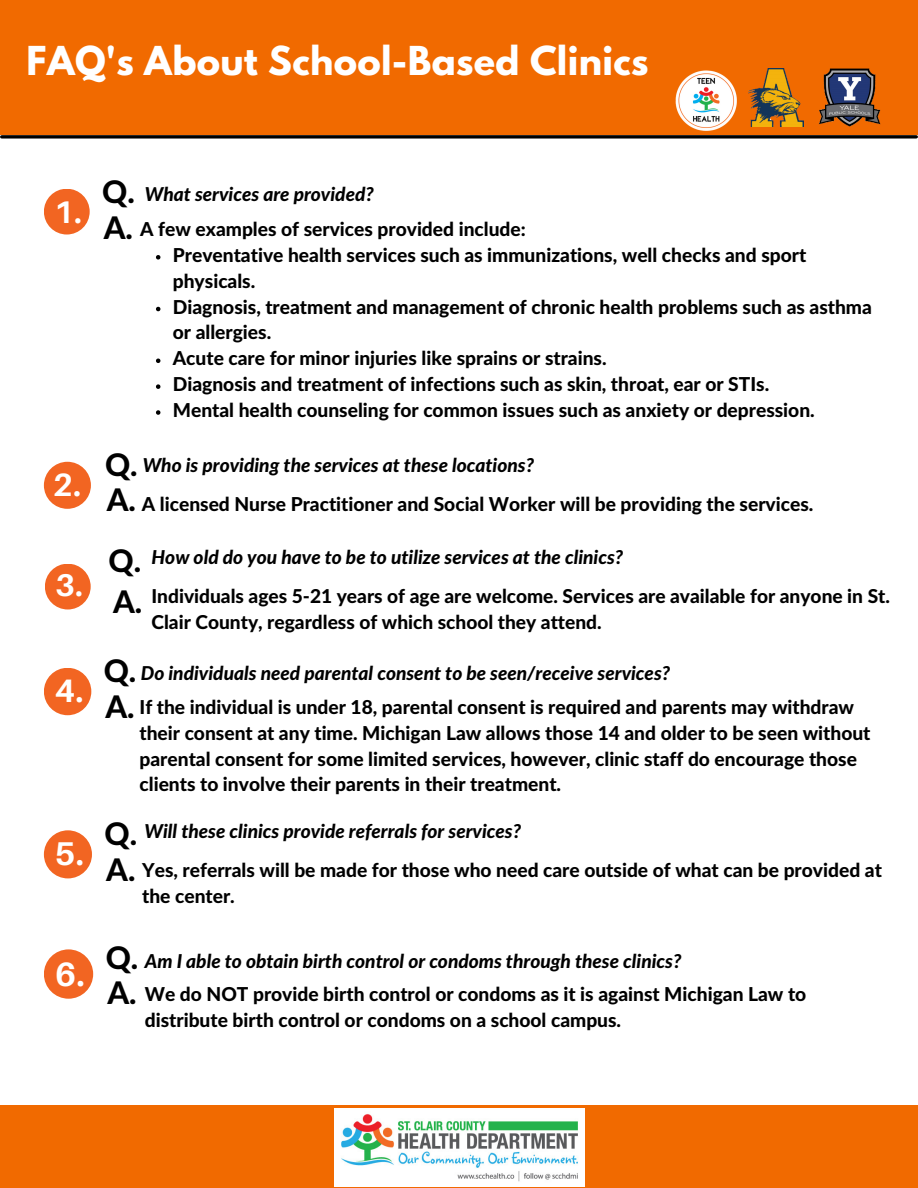
<style>
.page{position:relative;width:918px;height:1188px;background:#fff}
.page>*{position:absolute;margin:0;border:0;box-sizing:border-box;transform-origin:0 0}
.t1{font:700 35.25px "League Spartan";letter-spacing:.01em;color:#fff}
.t2{font:700 33.75px "Aileron";color:#fff}
.t3{font:700 32.85px "Aileron";color:#fff}
.t4{font:700 32.4px "Aileron";color:#fff}
.t5{font:700 32.25px "Aileron";color:#fff}
.t6{font:700 31.35px "Aileron";color:#fff}
.t7{font:800 31.2px "Lato Latin";color:#000}
.t8{font:800 19.2px/25.8px "Lato Latin";color:#000}
.t9{font:italic 800 19.2px "Lato";color:#000}
</style>
<div class="page">
<svg style="left:2px;top:135px;width:914px;height:4px;background:#272727"></svg>
<div style="left:0;top:0;width:918px;height:135px;background:#f16a00"></div>
<img style="left:819px;top:68px;width:62px;height:59px">
<img style="left:748px;top:68px;width:56px;height:59px">
<img style="left:675px;top:70px;width:62px;height:61px">
<div style="left:44px;top:189px;width:46px;height:46px;background:#f26522;border-radius:50%"></div>
<div style="left:44px;top:462px;width:47px;height:47px;background:#f26522;border-radius:50%"></div>
<div style="left:45px;top:564px;width:46px;height:46px;background:#f26522;border-radius:50%"></div>
<div style="left:44px;top:668px;width:47px;height:47px;background:#f26522;border-radius:50%"></div>
<div style="left:44px;top:830px;width:48px;height:48px;background:#f26522;border-radius:50%"></div>
<div style="left:0;top:1105px;width:918px;height:83px;background:#f16a00"></div>
<img style="left:334px;top:1109px;width:250px;height:77px">
<svg style="left:156px;top:255px;width:4px;height:5px"></svg>
<svg style="left:156px;top:307px;width:4px;height:4px"></svg>
<svg style="left:156px;top:359px;width:4px;height:4px"></svg>
<svg style="left:156px;top:384px;width:4px;height:5px"></svg>
<svg style="left:156px;top:410px;width:4px;height:5px"></svg>
<div style="left:44px;top:949px;width:49px;height:50px;background:#f26522;border-radius:50%"></div>
<p class="t1" style="left:27px;top:43px;width:623px">FAQ's About School-Based Clinics</p>
<p class="t6" style="left:54px;top:193px;width:29px">1.</p>
<p class="t5" style="left:53px;top:464px;width:30px">2.</p>
<p class="t6" style="left:55px;top:566px;width:29px">3.</p>
<p class="t4" style="left:55px;top:671px;width:30px">4.</p>
<p class="t3" style="left:55px;top:833px;width:30px">5.</p>
<p class="t2" style="left:55px;top:954px;width:31px">6.</p>
<p class="t7" style="left:102px;top:178px;width:34px">Q.</p>
<p class="t7" style="left:104px;top:214px;width:31px">A.</p>
<p class="t9" style="left:145px;top:186px;width:230px">What services are provided?</p>
<p class="t8" style="left:140px;top:217px;width:387px">A few examples of services provided include:</p>
<p class="t8" style="left:173px;top:243px;width:635px">Preventative health services such as immunizations, well checks and sport physicals.</p>
<p class="t8" style="left:173px;top:295px;width:701px">Diagnosis, treatment and management of chronic health problems such as asthma or allergies.</p>
<p class="t8" style="left:173px;top:347px;width:435px">Acute care for minor injuries like sprains or strains.</p>
<p class="t8" style="left:173px;top:372px;width:598px">Diagnosis and treatment of infections such as skin, throat, ear or STIs.</p>
<p class="t8" style="left:173px;top:398px;width:643px">Mental health counseling for common issues such as anxiety or depression.</p>
<p class="t7" style="left:105px;top:451px;width:34px">Q.</p>
<p class="t7" style="left:107px;top:486px;width:31px">A.</p>
<p class="t9" style="left:143px;top:457px;width:393px">Who is providing the services at these locations?</p>
<p class="t8" style="left:142px;top:493px;width:673px">A licensed Nurse Practitioner and Social Worker will be providing the services.</p>
<p class="t7" style="left:108px;top:546px;width:34px">Q.</p>
<p class="t7" style="left:113px;top:588px;width:31px">A.</p>
<p class="t9" style="left:152px;top:548px;width:473px">How old do you have to be to utilize services at the clinics?</p>
<p class="t8" style="left:152px;top:584px;width:740px">Individuals ages 5-21 years of age are welcome. Services are available for anyone in St.<br>Clair County, regardless of which school they attend.</p>
<p class="t7" style="left:104px;top:657px;width:34px">Q.</p>
<p class="t7" style="left:105px;top:693px;width:31px">A.</p>
<p class="t9" style="left:141px;top:664px;width:531px">Do individuals need parental consent to be seen/receive services?</p>
<p class="t8" style="left:140px;top:695px;width:733px">If the individual is under 18, parental consent is required and parents may withdraw their consent at any time. Michigan Law allows those 14 and older to be seen without parental consent for some limited services, however, clinic staff do encourage those clients to involve their parents in their treatment.</p>
<p class="t7" style="left:105px;top:820px;width:34px">Q.</p>
<p class="t7" style="left:106px;top:855px;width:31px">A.</p>
<p class="t9" style="left:145px;top:823px;width:378px">Will these clinics provide referrals for services?</p>
<p class="t8" style="left:142px;top:859px;width:741px">Yes, referrals will be made for those who need care outside of what can be provided at the center.</p>
<p class="t7" style="left:106px;top:944px;width:34px">Q.</p>
<p class="t7" style="left:107px;top:979px;width:31px">A.</p>
<p class="t9" style="left:145px;top:953px;width:538px">Am I able to obtain birth control or condoms through these clinics?</p>
<p class="t8" style="left:145px;top:982px;width:663px">We do NOT provide birth control or condoms as it is against Michigan Law to distribute birth control or condoms on a school campus.</p>
</div>
